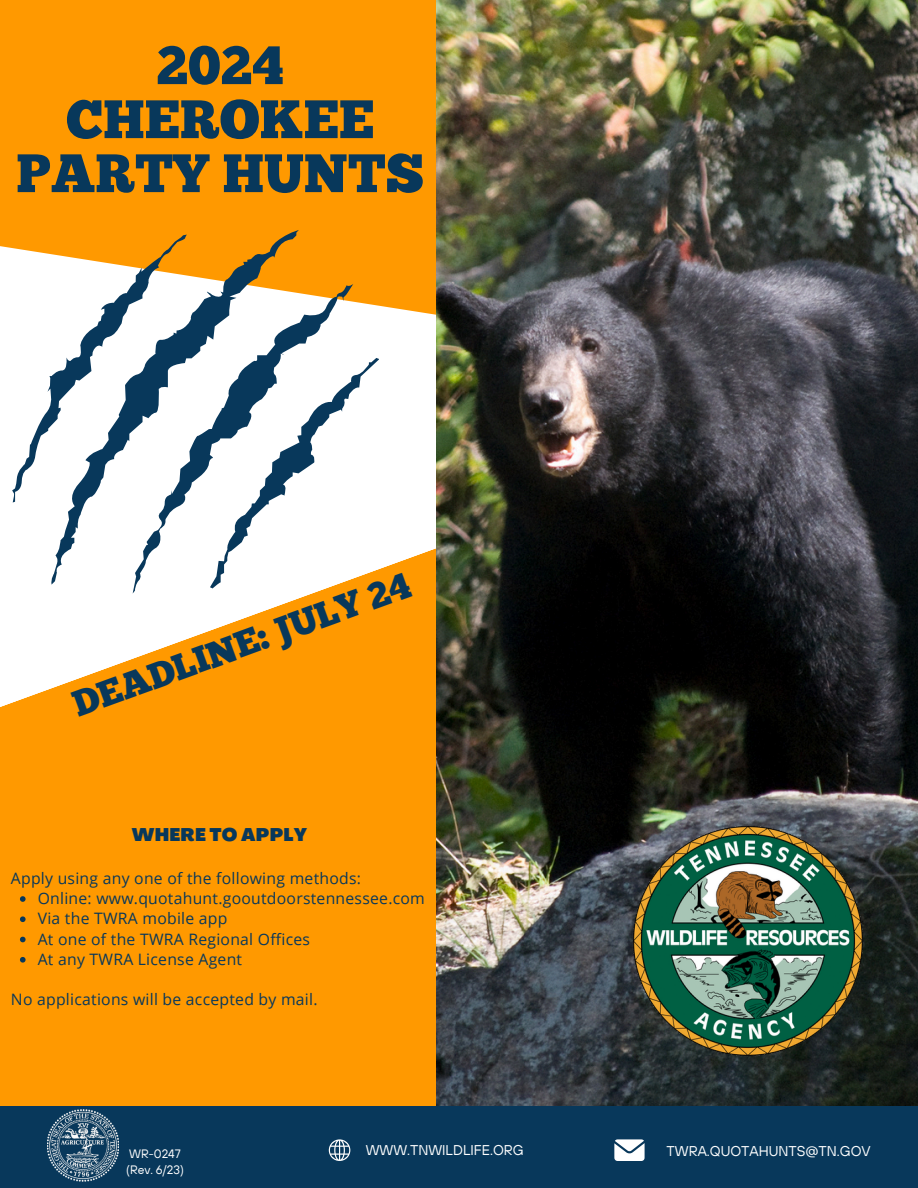
<style>
.page{position:relative;width:918px;height:1188px;background:#fff}
.page>*{position:absolute;margin:0;border:0;box-sizing:border-box;transform-origin:0 0}
.t1{font:54px/54px "Chunk Five";color:#08385b;text-align:center}
.t2{font:36.45px "Chunk Five";color:#08385b}
.t3{font:900 18px "Agrandir";letter-spacing:.015em;color:#08385b}
.t4{font:15.75px "Open Sans";letter-spacing:.015em;color:#08385b}
.t5{font:14.1px "TT Hoves";color:#fff}
.t6{font:12.15px "TT Hoves";color:#fff}
</style>
<div class="page">
<div style="left:0;top:0;width:437px;height:334px;background:#f90"></div>
<svg style="left:0;top:506px;width:437px;height:601px;background:#fea31c"></svg>
<img style="left:437px;top:0;width:481px;height:1107px">
<svg style="left:12px;top:235px;width:39px;height:268px"></svg>
<svg style="left:51px;top:230px;width:248px;height:355px"></svg>
<svg style="left:133px;top:284px;width:220px;height:310px"></svg>
<svg style="left:210px;top:358px;width:169px;height:230px"></svg>
<img style="left:633px;top:826px;width:230px;height:230px">
<div style="left:0;top:1107px;width:918px;height:81px;background:#08385b"></div>
<svg style="left:614px;top:1139px;width:31px;height:22px"></svg>
<svg style="left:329px;top:1139px;width:21px;height:22px"></svg>
<img style="left:48px;top:1110px;width:70px;height:72px">
<svg style="left:20px;top:896px;width:6px;height:6px"></svg>
<svg style="left:20px;top:916px;width:6px;height:6px"></svg>
<svg style="left:20px;top:937px;width:6px;height:5px"></svg>
<svg style="left:20px;top:957px;width:6px;height:6px"></svg>
<p class="t1" style="left:16px;top:44px;width:409px">2024<br>CHEROKEE<br>PARTY HUNTS</p>
<p class="t2" style="left:69px;top:692px;width:358px;rotate:-20deg">DEADLINE: JULY 24</p>
<p class="t3" style="left:132px;top:828px;width:177px">WHERE TO APPLY</p>
<p class="t4" style="left:11px;top:867px;width:352px">Apply using any one of the following methods:</p>
<p class="t4" style="left:38px;top:887px;width:389px">Online: www.quotahunt.gooutdoorstennessee.com</p>
<h4 class="t4" style="left:38px;top:908px;width:191px">Via the TWRA mobile app</h4>
<p class="t4" style="left:38px;top:928px;width:274px">At one of the TWRA Regional Offices</p>
<p class="t4" style="left:38px;top:948px;width:206px">At any TWRA License Agent</p>
<p class="t4" style="left:11px;top:989px;width:308px">No applications will be accepted by mail.</p>
<p class="t6" style="left:129px;top:1146px;width:53px">WR-0247</p>
<h3 class="t5" style="left:366px;top:1141px;width:160px">WWW.TNWILDLIFE.ORG</h3>
<h2 class="t5" style="left:667px;top:1141px;width:206px">TWRA.QUOTAHUNTS@TN.GOV</h2>
<p class="t6" style="left:126px;top:1162px;width:59px">(Rev. 6/23)</p>
</div>
